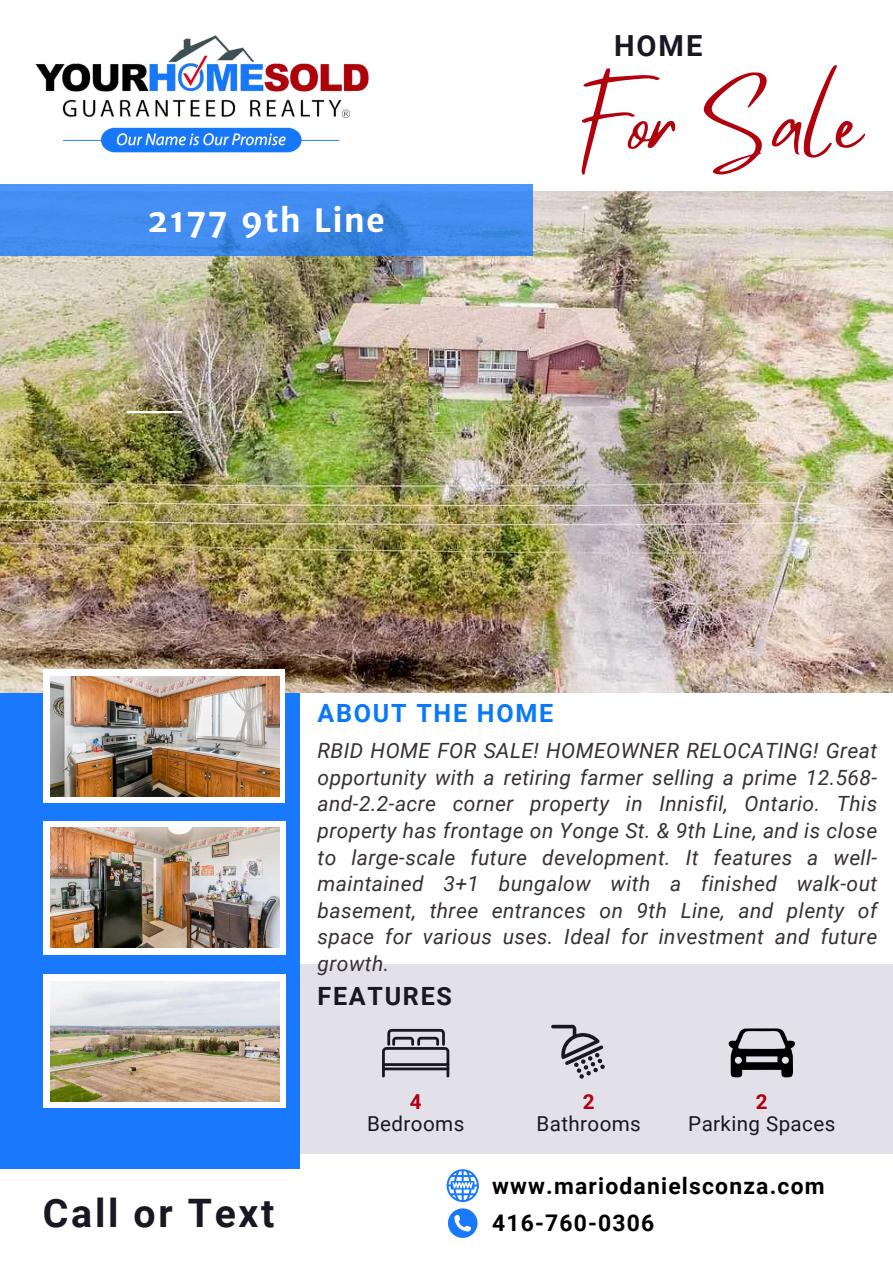
<style>
.page{position:relative;width:893px;height:1263px;background:#fff}
.page>*{position:absolute;margin:0;border:0;box-sizing:border-box;transform-origin:0 0}
.t1{font:81.75px "Mistrully";letter-spacing:.015em;color:#b0010c}
.t2{font:700 39.22px "Roboto";letter-spacing:.07em;color:#181823}
.t3{font:700 32.17px "Merriweather Sans";letter-spacing:.035em;color:#fff}
.t4{font:700 29.1px "Roboto";color:#181823}
.t5{font:700 25.12px "Roboto";letter-spacing:.07em;color:#0a79f7}
.t6{font:700 25.12px "Roboto";letter-spacing:.07em;color:#181823}
.t7{font:700 22.88px/37.5px "Roboto";letter-spacing:.05em;color:#000}
.t8{font:italic 21px/26.5px "Roboto";letter-spacing:.02em;color:#373035;text-align:justify}
.t9{font:20.62px "Roboto";letter-spacing:.02em;color:#181823}
.t10{font:700 20.62px "Roboto";color:#b0010c}
</style>
<div class="page">
<img style="left:0;top:191px;width:893px;height:502px">
<svg style="left:0;top:184px;width:532px;height:72px;background:#428bef"></svg>
<hr style="left:127px;top:411px;width:55px;height:2px;background:#fff">
<div style="left:188px;top:964px;width:705px;height:190px;background:#e2e1e9"></div>
<div style="left:0;top:693px;width:299px;height:476px;background:#1879fd"></div>
<div style="left:43px;top:669px;width:242px;height:133px;background:#fff"></div>
<img style="left:50px;top:676px;width:229px;height:120px">
<div style="left:43px;top:974px;width:243px;height:134px;background:#fff"></div>
<div style="left:43px;top:821px;width:243px;height:133px;background:#fff"></div>
<img style="left:50px;top:828px;width:229px;height:120px">
<img style="left:50px;top:981px;width:229px;height:120px">
<svg style="left:446px;top:1169px;width:33px;height:33px"></svg>
<svg style="left:448px;top:1208px;width:29px;height:30px"></svg>
<img style="left:35px;top:35px;width:334px;height:118px">
<svg style="left:382px;top:1029px;width:67px;height:48px"></svg>
<svg style="left:551px;top:1024px;width:54px;height:55px"></svg>
<svg style="left:728px;top:1028px;width:67px;height:49px"></svg>
<h3 class="t4" style="left:614px;top:29px;width:90px">HOME</h3>
<h3 class="t3" style="left:147px;top:200px;width:239px">2177 9th Line</h3>
<h1 class="t1" style="left:577px;top:57px;width:285px">For Sale</h1>
<p class="t5" style="left:317px;top:698px;width:237px">ABOUT THE HOME</p>
<p class="t8" style="left:317px;top:738px;width:561px">RBID HOME FOR SALE! HOMEOWNER RELOCATING! Great opportunity with a retiring farmer selling a prime 12.568- and-2.2-acre corner property in Innisfil, Ontario. This property has frontage on Yonge St. &amp; 9th Line, and is close to large-scale future development. It features a well&shy;maintained 3+1 bungalow with a finished walk-out basement, three entrances on 9th Line, and plenty of space for various uses. Ideal for investment and future growth.</p>
<h2 class="t2" style="left:43px;top:1191px;width:233px">Call or Text</h2>
<p class="t6" style="left:318px;top:981px;width:136px">FEATURES</p>
<p class="t10" style="left:410px;top:1089px;width:13px">4</p>
<p class="t9" style="left:367px;top:1111px;width:99px">Bedrooms</p>
<p class="t10" style="left:583px;top:1089px;width:13px">2</p>
<p class="t9" style="left:536px;top:1111px;width:106px">Bathrooms</p>
<p class="t10" style="left:756px;top:1089px;width:13px">2</p>
<p class="t9" style="left:688px;top:1111px;width:148px">Parking Spaces</p>
<p class="t7" style="left:492px;top:1167px;width:334px">www.mariodanielsconza.com<br>416-760-0306</p>
</div>
